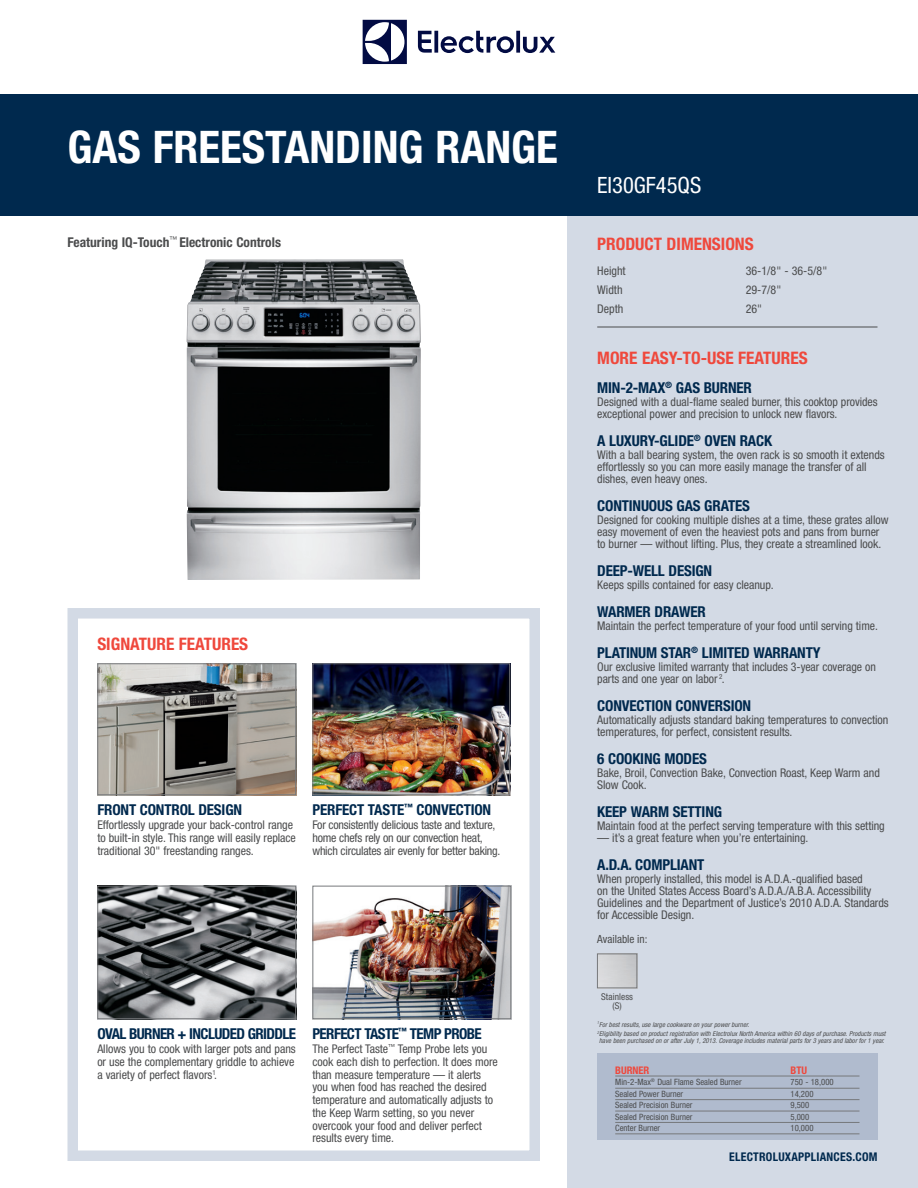
<style>
.page{position:relative;width:918px;height:1188px;background:#fff}
.page>*{position:absolute;margin:0;border:0;box-sizing:border-box;transform-origin:0 0}
.t1{font:700 condensed 45px "Helvetica Neue";color:#fff}
.t2{font:condensed 22.5px "Helvetica Neue";color:#fff}
.t3{font:700 condensed 17.25px "Helvetica Neue";color:#ef483c}
.t4{font:700 condensed 15px "Helvetica Neue";letter-spacing:-.01em;color:#00294e}
.t5{font:700 condensed 15px "Helvetica Neue";letter-spacing:-.04em;color:#00294e}
.t6{font:700 condensed 13.5px "Helvetica Neue";color:#4b4c4d}
.t7{font:condensed 12px/12.8px "Helvetica Neue";letter-spacing:-.005em;color:#4b4c4d}
.t8{font:700 condensed 12px "Helvetica Neue";letter-spacing:.02em;color:#00294e}
.t9{font:condensed 11.25px "Helvetica Neue";color:#4b4c4d}
.t10{font:700 condensed 10.5px "Helvetica Neue";color:#ef483c}
.t11{font:condensed 9.3px/9.3px "Helvetica Neue";letter-spacing:.01em;color:#4b4c4d;text-align:center}
.t12{font:condensed 8.7px/11.4px "Helvetica Neue";color:#4b4c4d}
.t13{font:italic condensed 6.75px/9.9px "Helvetica Neue";letter-spacing:.005em;color:#4b4c4d}
</style>
<div class="page">
<div style="left:567px;top:216px;width:351px;height:972px;background:#d3dae5"></div>
<div style="left:0;top:94px;width:918px;height:122px;background:#00294e"></div>
<hr style="left:597px;top:327px;width:281px;height:1px;background:#4b4c4d">
<svg style="left:363px;top:20px;width:44px;height:44px"></svg>
<svg style="left:418px;top:31px;width:137px;height:22px"></svg>
<div style="left:67px;top:608px;width:473px;height:553px;background:#fff;border:10px solid #d3dae5"></div>
<img style="left:99px;top:888px;width:195px;height:129px">
<div style="left:97px;top:886px;width:199px;height:133px;border:1px solid #76787b"></div>
<img style="left:314px;top:888px;width:195px;height:129px">
<div style="left:312px;top:886px;width:199px;height:133px;border:1px solid #76787b"></div>
<img style="left:314px;top:665px;width:194px;height:128px">
<div style="left:312px;top:663px;width:198px;height:132px;border:1px solid #76787b"></div>
<img style="left:99px;top:665px;width:195px;height:128px">
<div style="left:97px;top:663px;width:199px;height:132px;border:1px solid #76787b"></div>
<img style="left:599px;top:956px;width:36px;height:30px">
<div style="left:597px;top:954px;width:40px;height:34px;border:1px solid #76787b"></div>
<img style="left:186px;top:259px;width:235px;height:321px">
<div style="left:597px;top:1054px;width:281px;height:86px;background:#b0bbce"></div>
<hr style="left:615px;top:1076px;width:245px;height:1px;background:#76787b">
<hr style="left:615px;top:1088px;width:245px;height:1px;background:#76787b">
<hr style="left:615px;top:1099px;width:245px;height:1px;background:#76787b">
<hr style="left:615px;top:1111px;width:245px;height:1px;background:#76787b">
<hr style="left:615px;top:1122px;width:245px;height:1px;background:#76787b">
<hr style="left:615px;top:1134px;width:245px;height:1px;background:#76787b">
<h1 class="t1" style="left:68px;top:120px;width:222px">GAS FREESTANDING</h1>
<h1 class="t1" style="left:435px;top:120px;width:25px">RANGE</h1>
<p class="t6" style="left:68px;top:234px;width:215px">FEATURING IQ-TOUCH<sup>™</sup> ELECTRONIC CONTROLS</p>
<h3 class="t3" style="left:97px;top:633px;width:151px">SIGNATURE FEATURES</h3>
<p class="t4" style="left:97px;top:800px;width:146px">FRONT CONTROL DESIGN</p>
<p class="t7" style="left:97px;top:818px;width:200px">Effortlessly upgrade your back-control range to built-in style. This range will easily replace traditional 30" freestanding ranges.</p>
<p class="t4" style="left:312px;top:800px;width:180px">PERFECT TASTE<sup>™</sup> CONVECTION</p>
<p class="t7" style="left:312px;top:818px;width:190px">For consistently delicious taste and texture, home chefs rely on our convection heat, which circulates air evenly for better baking.</p>
<p class="t5" style="left:97px;top:1024px;width:200px">OVAL BURNER + INCLUDED GRIDDLE</p>
<p class="t7" style="left:97px;top:1042px;width:200px;text-align:justify">Allows you to cook with larger pots and pans or use the complementary griddle to achieve a variety of perfect flavors<sup>1</sup>.</p>
<p class="t5" style="left:312px;top:1024px;width:171px">PERFECT TASTE<sup>™</sup> TEMP PROBE</p>
<p class="t7" style="left:312px;top:1042px;width:187px">The Perfect Taste<sup>™</sup> Temp Probe lets you cook each dish to perfection. It does more than measure temperature — it alerts you when food has reached the desired temperature and automatically adjusts to the Keep Warm setting, so you never overcook your food and deliver perfect results every time.</p>
<h2 class="t2" style="left:597px;top:172px;width:106px">EI30GF45QS</h2>
<h3 class="t3" style="left:597px;top:233px;width:157px">PRODUCT DIMENSIONS</h3>
<p class="t7" style="left:597px;top:264px;width:30px">Height</p>
<p class="t7" style="left:746px;top:264px;width:83px">36-1/8" - 36-5/8"</p>
<p class="t7" style="left:597px;top:283px;width:27px">Width</p>
<p class="t7" style="left:746px;top:283px;width:37px">29-7/8"</p>
<p class="t7" style="left:597px;top:302px;width:28px">Depth</p>
<p class="t7" style="left:746px;top:302px;width:18px">26"</p>
<h3 class="t3" style="left:597px;top:348px;width:211px">MORE EASY-TO-USE FEATURES</h3>
<p class="t4" style="left:597px;top:378px;width:156px">MIN-2-MAX<sup>®</sup> GAS BURNER</p>
<p class="t7" style="left:597px;top:395px;width:282px;line-height:12px">Designed with a dual-flame sealed burner, this cooktop provides exceptional power and precision to unlock new flavors.</p>
<p class="t4" style="left:597px;top:431px;width:176px">A LUXURY-GLIDE<sup>®</sup> OVEN RACK</p>
<p class="t7" style="left:597px;top:448px;width:289px;line-height:12px">With a ball bearing system, the oven rack is so smooth it extends effortlessly so you can more easily manage the transfer of all dishes, even heavy ones.</p>
<p class="t4" style="left:597px;top:496px;width:153px">CONTINUOUS GAS GRATES</p>
<p class="t7" style="left:597px;top:513px;width:293px;line-height:12px">Designed for cooking multiple dishes at a time, these grates allow easy movement of even the heaviest pots and pans from burner to burner — without lifting. Plus, they create a streamlined look.</p>
<p class="t4" style="left:597px;top:561px;width:117px">DEEP-WELL DESIGN</p>
<p class="t7" style="left:597px;top:578px;width:178px">Keeps spills contained for easy cleanup.</p>
<p class="t4" style="left:597px;top:602px;width:110px">WARMER DRAWER</p>
<p class="t7" style="left:597px;top:619px;width:282px">Maintain the perfect temperature of your food until serving time.</p>
<p class="t4" style="left:597px;top:643px;width:225px">PLATINUM STAR<sup>®</sup> LIMITED WARRANTY</p>
<p class="t7" style="left:597px;top:661px;width:280px;line-height:12px">Our exclusive limited warranty that includes 3-year coverage on parts and one year on labor <sup>2</sup>.</p>
<p class="t4" style="left:597px;top:696px;width:155px">CONVECTION CONVERSION</p>
<p class="t7" style="left:597px;top:714px;width:293px;line-height:12px">Automatically adjusts standard baking temperatures to convection temperatures, for perfect, consistent results.</p>
<p class="t4" style="left:597px;top:749px;width:110px">6 COOKING MODES</p>
<p class="t7" style="left:597px;top:767px;width:284px;line-height:12px">Bake, Broil, Convection Bake, Convection Roast, Keep Warm and<br>Slow Cook.</p>
<p class="t4" style="left:597px;top:802px;width:126px">KEEP WARM SETTING</p>
<p class="t7" style="left:597px;top:819px;width:289px">Maintain food at the perfect serving temperature with this setting</p>
<p class="t7" style="left:597px;top:831px;width:213px">— it’s a great feature when you’re entertaining.</p>
<p class="t4" style="left:597px;top:856px;width:109px">A.D.A. COMPLIANT</p>
<p class="t7" style="left:597px;top:873px;width:293px;line-height:12px">When properly installed, this model is A.D.A.-qualified based<br>on the United States Access Board’s A.D.A./A.B.A. Accessibility Guidelines and the Department of Justice’s 2010 A.D.A. Standards for Accessible Design.</p>
<p class="t9" style="left:597px;top:933px;width:52px">Available in:</p>
<p class="t11" style="left:601px;top:992px;width:33px">Stainless (S)</p>
<p class="t13" style="left:597px;top:1019px;width:290px"><sup>1</sup>For best results, use large cookware on your power burner.<br><sup>2</sup>Eligibility based on product registration with Electrolux North America within 60 days of purchase. Products must</p>
<p class="t13" style="left:599px;top:1036px;width:287px">have been purchased on or after July 1, 2013. Coverage includes material parts for 3 years and labor for 1 year.</p>
<p class="t10" style="left:615px;top:1063px;width:36px">BURNER</p>
<p class="t12" style="left:615px;top:1076px;width:128px">Min-2-Max<sup>®</sup> Dual Flame Sealed Burner<br>Sealed Power Burner<br>Sealed Precision Burner<br>Sealed Precision Burner<br>Center Burner</p>
<p class="t10" style="left:791px;top:1063px;width:12px">BTU</p>
<p class="t12" style="left:791px;top:1076px;width:45px">750 - 18,000<br>14,200<br>9,500<br>5,000<br>10,000</p>
<p class="t8" style="left:729px;top:1149px;width:150px">ELECTROLUXAPPLIANCES.COM</p>
</div>
